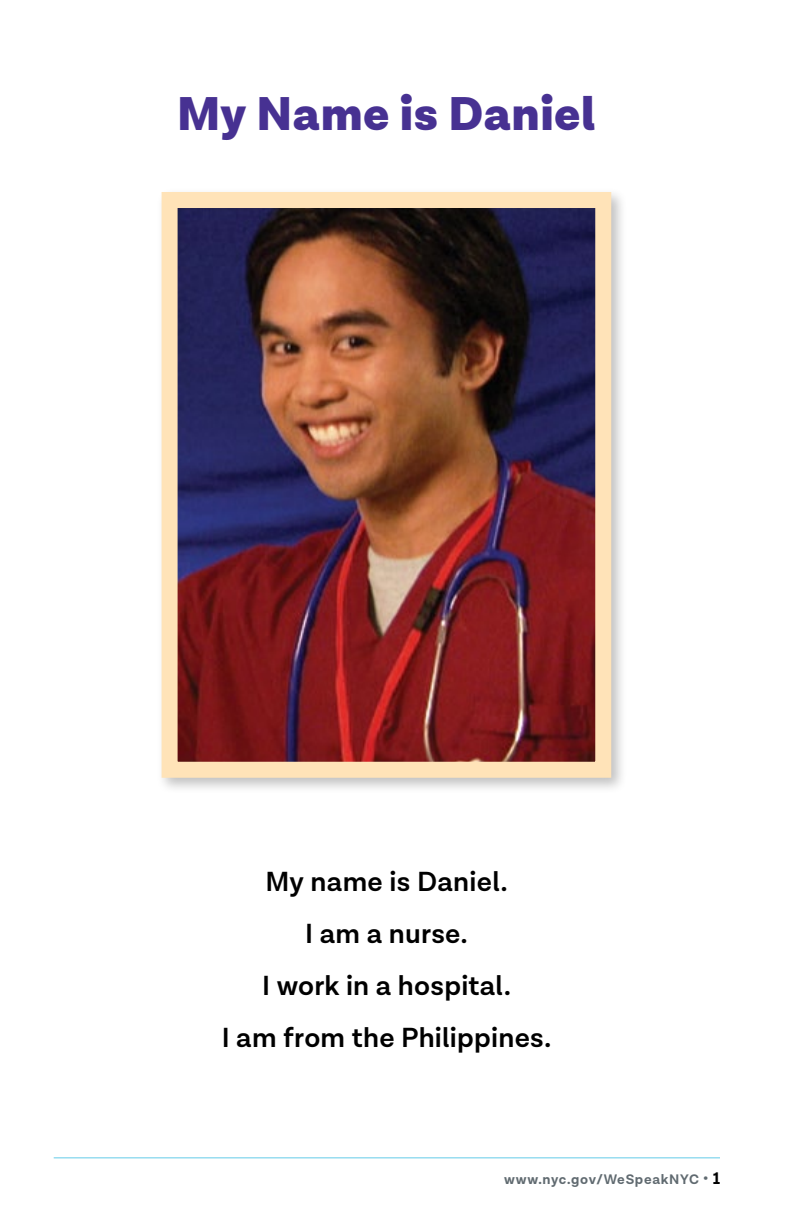
<style>
.page{position:relative;width:792px;height:1224px;background:#fff}
.page>*{position:absolute;margin:0;border:0;box-sizing:border-box;transform-origin:0 0}
.t1{font:900 48px "Lota Grotesque";letter-spacing:.01em;color:#473192}
.t2{font:600 28px/52px "Lota Grotesque";letter-spacing:.01em;color:#000;text-align:center}
.t3{font:700 14px "Lota Grotesque";letter-spacing:.045em;color:#606a70}
.s1{font-size:17px;color:#000}
</style>
<div class="page">
<hr style="left:54px;top:1157px;width:666px;height:1px;background:#64cbe8">
<div style="left:157px;top:187px;width:471px;height:608px;background:#000;opacity:.25"></div>
<img style="left:179px;top:209px;width:415px;height:552px">
<div style="left:162px;top:192px;width:449px;height:586px;border:16px solid #ffe3b8"></div>
<h1 class="t1" style="left:177px;top:85px;width:420px">My Name is Daniel</h1>
<p class="t2" style="left:222px;top:856px;width:331px">My name is Daniel.<br>I am a nurse.<br>I work in a hospital.<br>I am from the Philippines.</p>
<p class="t3" style="left:504px;top:1171px;width:217px">www.nyc.gov/WeSpeakNYC • <span class="s1">1</span></p>
</div>
